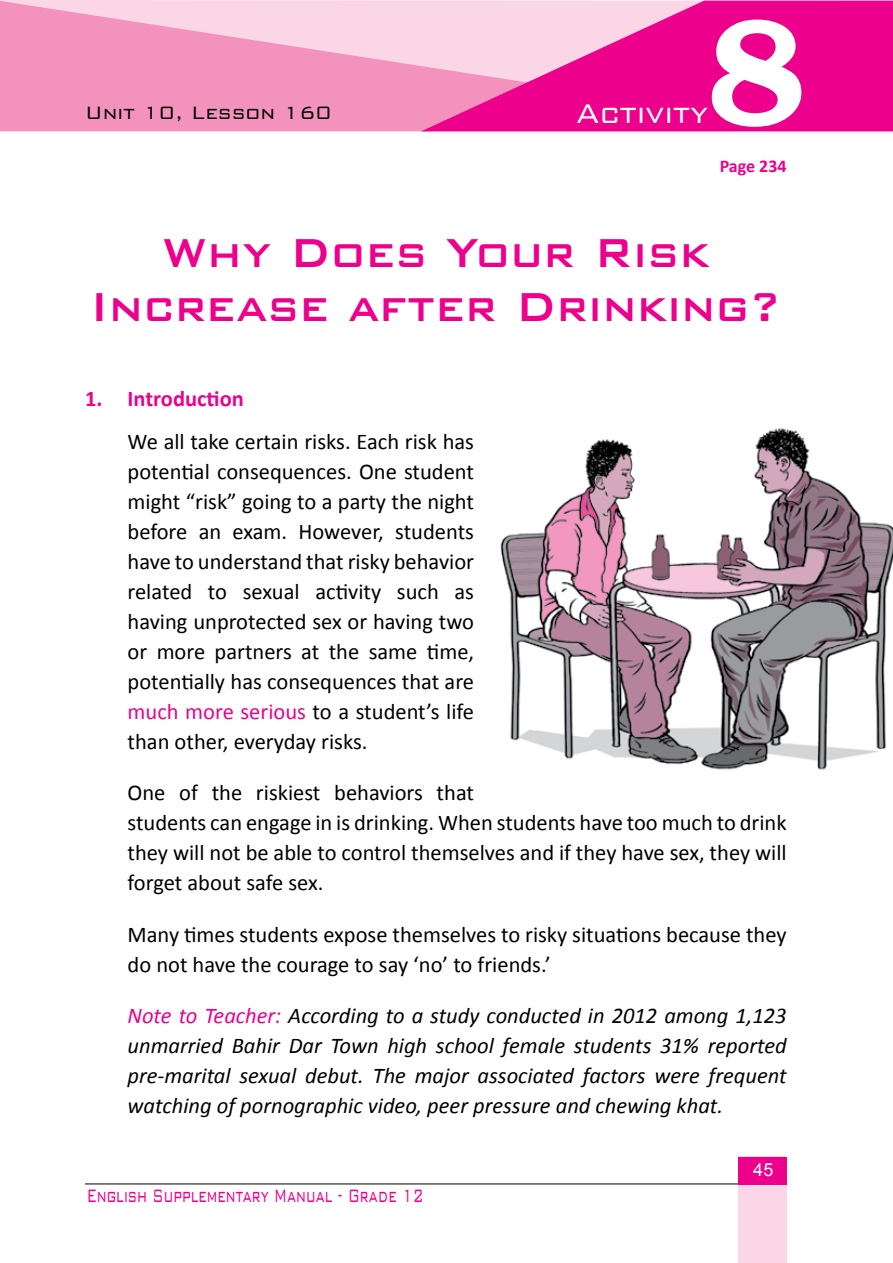
<style>
.page{position:relative;width:893px;height:1263px;background:#fff}
.page>*{position:absolute;margin:0;border:0;box-sizing:border-box;transform-origin:0 0}
.t1{font:600 150px "Bookman";color:#fff}
.t2{font:500 54px/54px "Bank Gothic BT";color:#ec008c;text-align:center;scale:.9 1}
.t3{font:300 36px "Bank Gothic BT";color:#fff;scale:.9 1}
.t4{font:300 24px "Bank Gothic BT";color:#ec008c;scale:.6 1}
.t5{font:300 24px "Bank Gothic BT";color:#000;scale:.9 1}
.t6{font:22.5px/30px "Calibri";color:#000}
.t7{font:italic 22.5px/30px "Calibri";color:#000;text-align:justify}
.t8{font:700 22.5px "Calibri";color:#ec008c}
.t9{font:700 18px "Calibri";color:#ec008c}
.t10{font:18px "Arial";color:#fff}
.s1{color:#ec008c}
</style>
<div class="page">
<svg style="left:0;top:1px;width:421px;height:130px;background:#f4a2c7"></svg>
<svg style="left:421px;top:1px;width:472px;height:130px;background:#f049a9"></svg>
<div style="left:738px;top:1157px;width:49px;height:106px;background:#fad6e6"></div>
<hr style="left:85px;top:1183px;width:654px;height:1px;background:#000">
<div style="left:738px;top:1157px;width:49px;height:27px;background:#ec008c"></div>
<div style="left:709px;top:17px;width:95px;height:113px;background:#ec008c"></div>
<img style="left:500px;top:428px;width:393px;height:342px">
<h1 class="t1" style="left:706px;top:-16px;width:101px">8</h1>
<p class="t5" style="left:85px;top:99px;width:276px">Unit 10, Lesson 160</p>
<h3 class="t3" style="left:576px;top:94px;width:148px">Activity</h3>
<p class="t9" style="left:720px;top:155px;width:68px">Page 234</p>
<h2 class="t2" style="left:90px;top:224px;width:770px">Why Does Your Risk<br>I ncrease after Drinking?</h2>
<p class="t8" style="left:85px;top:384px;width:160px">1. Introduction</p>
<p class="t6" style="left:128px;top:427px;width:348px;text-align:justify">We all take certain risks. Each risk has potential consequences. One student might “risk” going to a party the night before an exam. However, students have to understand that risky behavior related to sexual activity such as having unprotected sex or having two or more partners at the same time, potentially has consequences that are <span class="s1">much more serious</span> to a student’s life than other, everyday risks.</p>
<p class="t6" style="left:128px;top:778px;width:661px">One of the riskiest behaviors that<br>students can engage in is drinking. When students have too much to drink they will not be able to control themselves and if they have sex, they will forget about safe sex.</p>
<p class="t6" style="left:128px;top:919px;width:661px">Many times students expose themselves to risky situations because they do not have the courage to say ‘no’ to friends.’</p>
<p class="t7" style="left:128px;top:999px;width:661px"><span class="s1">Note to Teacher:</span> According to a study conducted in 2012 among 1,123 unmarried Bahir Dar Town high school female students 31% reported pre-marital sexual debut. The major associated factors were frequent watching of pornographic video, peer pressure and chewing khat.</p>
<p class="t4" style="left:87px;top:1182px;width:563px">English Supplementary Manual - Grade 12</p>
<p class="t10" style="left:753px;top:1158px;width:22px">45</p>
</div>
